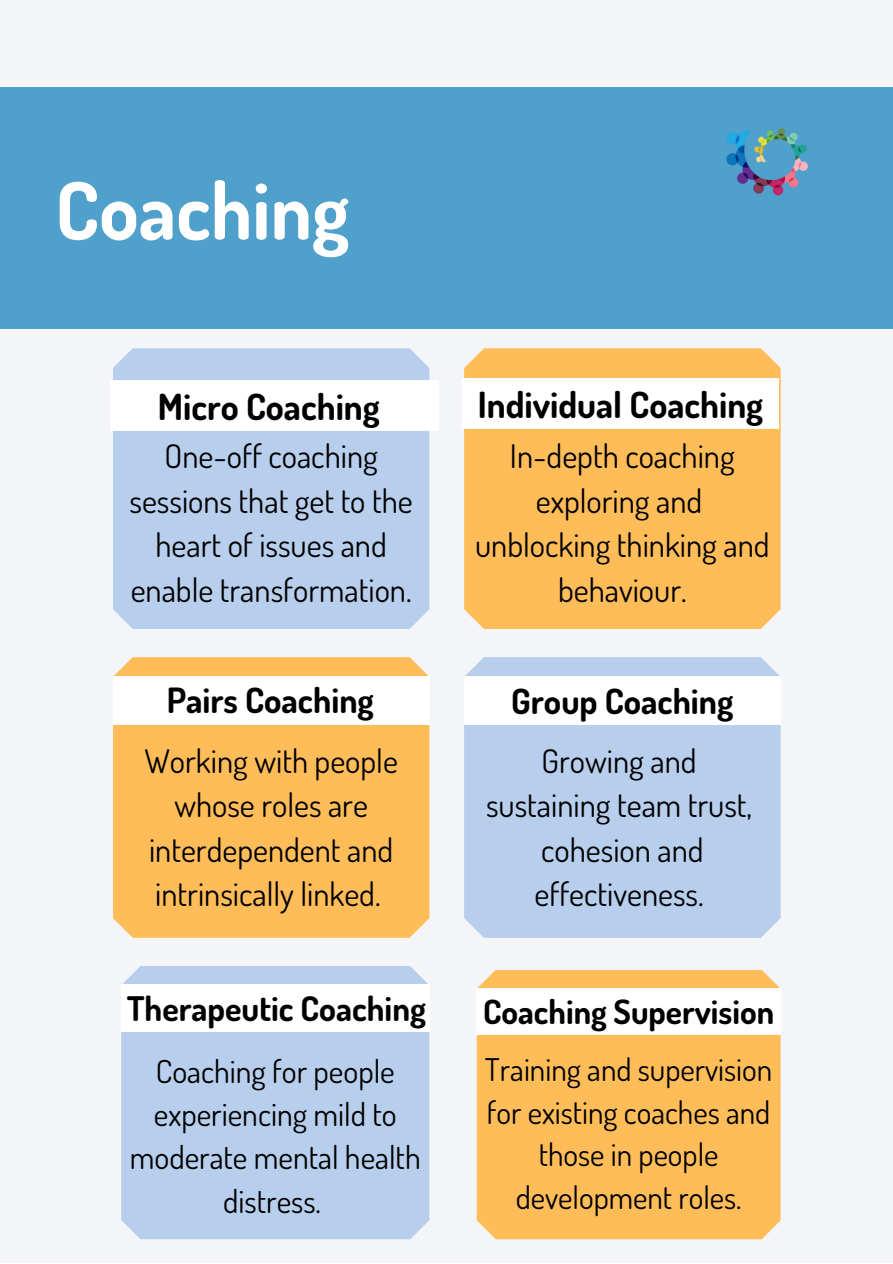
<style>
.page{position:relative;width:893px;height:1264px;background:#fff}
.page>*{position:absolute;margin:0;border:0;box-sizing:border-box;transform-origin:0 0}
.t1{font:700 79.5px "Dosis";color:#fff}
.t2{font:700 36.15px "Dosis";color:#000}
.t3{font:700 34.8px "Dosis";color:#000}
.t4{font:700 33.9px "Dosis";color:#000}
.t5{font:700 33.45px "Dosis";color:#000}
.t6{font:32.55px/44.4px "Dosis";color:#000;text-align:center}
.t7{font:31.65px/43.2px "Dosis";color:#000;text-align:center}
.t8{font:31.2px/42.6px "Dosis";color:#000;text-align:center}
</style>
<div class="page">
<div style="left:0;top:0;width:892px;height:1262px;background:#f3f5f9"></div>
<div style="left:0;top:87px;width:892px;height:242px;background:#4fa0ca"></div>
<img style="left:726px;top:128px;width:82px;height:68px">
<div style="left:113px;top:348px;width:316px;height:281px;background:#b7ceec"></div>
<div style="left:113px;top:657px;width:316px;height:280px;background:#ffbd59"></div>
<div style="left:464px;top:348px;width:316px;height:281px;background:#ffbd59"></div>
<div style="left:464px;top:657px;width:316px;height:280px;background:#b7ceec"></div>
<div style="left:110px;top:380px;width:329px;height:51px;background:#fff"></div>
<div style="left:462px;top:378px;width:316px;height:51px;background:#fff"></div>
<div style="left:113px;top:676px;width:316px;height:49px;background:#fff"></div>
<div style="left:464px;top:676px;width:316px;height:49px;background:#fff"></div>
<div style="left:121px;top:966px;width:308px;height:273px;background:#b7ceec"></div>
<div style="left:121px;top:984px;width:308px;height:47px;background:#fff"></div>
<div style="left:476px;top:970px;width:304px;height:269px;background:#ffbd59"></div>
<div style="left:476px;top:988px;width:304px;height:47px;background:#fff"></div>
<p class="t1" style="left:55px;top:158px;width:295px">Coaching</p>
<p class="t2" style="left:158px;top:382px;width:223px">Micro Coaching</p>
<p class="t2" style="left:477px;top:380px;width:287px">Individual Coaching</p>
<p class="t6" style="left:129px;top:433px;width:285px">One-off coaching sessions that get to the heart of issues and enable transformation.</p>
<p class="t6" style="left:510px;top:433px;width:226px">In-depth coaching exploring and</p>
<p class="t6" style="left:475px;top:522px;width:296px">unblocking thinking and behaviour.</p>
<p class="t3" style="left:167px;top:677px;width:209px">Pairs Coaching</p>
<p class="t3" style="left:511px;top:678px;width:224px">Group Coaching</p>
<p class="t6" style="left:144px;top:737px;width:255px">Working with people whose roles are interdependent and intrinsically linked.</p>
<p class="t6" style="left:541px;top:737px;width:156px">Growing and</p>
<p class="t6" style="left:486px;top:782px;width:267px">sustaining team trust,</p>
<p class="t6" style="left:534px;top:826px;width:171px;text-align:left">cohesion and effectiveness.</p>
<p class="t4" style="left:127px;top:986px;width:301px">Therapeutic Coaching</p>
<p class="t7" style="left:130px;top:1048px;width:292px">Coaching for people experiencing mild to moderate mental health distress.</p>
<p class="t5" style="left:483px;top:989px;width:292px">Coaching Supervision</p>
<p class="t8" style="left:485px;top:1047px;width:289px">Training and supervision for existing coaches and those in people development roles.</p>
</div>
